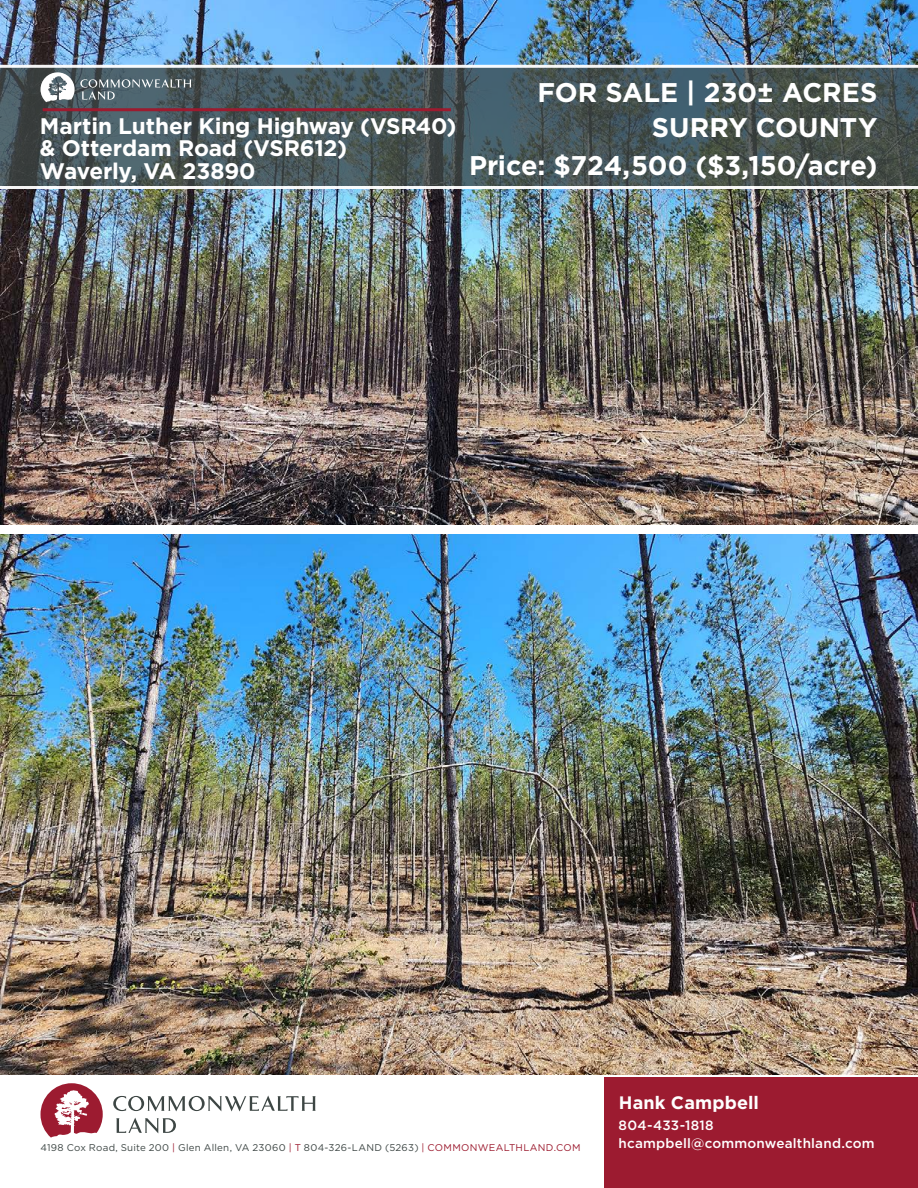
<style>
.page{position:relative;width:918px;height:1188px;background:#fff}
.page>*{position:absolute;margin:0;border:0;box-sizing:border-box;transform-origin:0 0}
.t1{font:700 27px "Gotham";letter-spacing:-.005em;color:#fff}
.t2{font:700 22.5px/22.5px "Gotham";letter-spacing:-.01em;color:#fff}
.t3{font:700 18px "Gotham";letter-spacing:.01em;color:#fff}
.t4{font:500 13.5px/18px "Gotham";letter-spacing:.015em;color:#fff}
.t5{font:9.75px "Gotham";letter-spacing:.03em;color:#3d4644}
.s1{color:#9c1b2f}
</style>
<div class="page">
<img style="left:0;top:0;width:918px;height:525px">
<img style="left:0;top:535px;width:918px;height:540px">
<div style="left:604px;top:1077px;width:314px;height:111px;background:#9c1b30"></div>
<svg style="left:113px;top:1096px;width:203px;height:15px"></svg>
<svg style="left:116px;top:1118px;width:60px;height:15px"></svg>
<svg style="left:41px;top:1083px;width:62px;height:55px"></svg>
<svg style="left:0;top:65px;width:918px;height:124px;background:#4d5b5d"></svg>
<svg style="left:41px;top:72px;width:150px;height:30px;background:#6e7c82"></svg>
<hr style="left:43px;top:108px;width:408px;height:3px;background:#9c1b2f">
<h1 class="t1" style="left:538px;top:75px;width:341px">FOR SALE | 230± ACRES</h1>
<h2 class="t2" style="left:40px;top:115px;width:418px">Martin Luther King Highway (VSR40)</h2>
<h1 class="t1" style="left:652px;top:109px;width:227px">SURRY COUNTY</h1>
<h2 class="t2" style="left:40px;top:137px;width:309px">&amp; Otterdam Road (VSR612)<br>Waverly, VA 23890</h2>
<h1 class="t1" style="left:469px;top:148px;width:410px">Price: $724,500 ($3,150/acre)</h1>
<p class="t5" style="left:40px;top:1142px;width:542px">4198 Cox Road, Suite 200 <span class="s1">|</span> Glen Allen, VA 23060 <span class="s1">| T</span> 804-326-LAND (5263) <span class="s1">| COMMONWEALTHLAND.COM</span></p>
<h3 class="t3" style="left:619px;top:1091px;width:142px">Hank Campbell</h3>
<h3 class="t4" style="left:619px;top:1116px;width:258px">804-433-1818 hcampbell@commonwealthland.com</h3>
</div>
